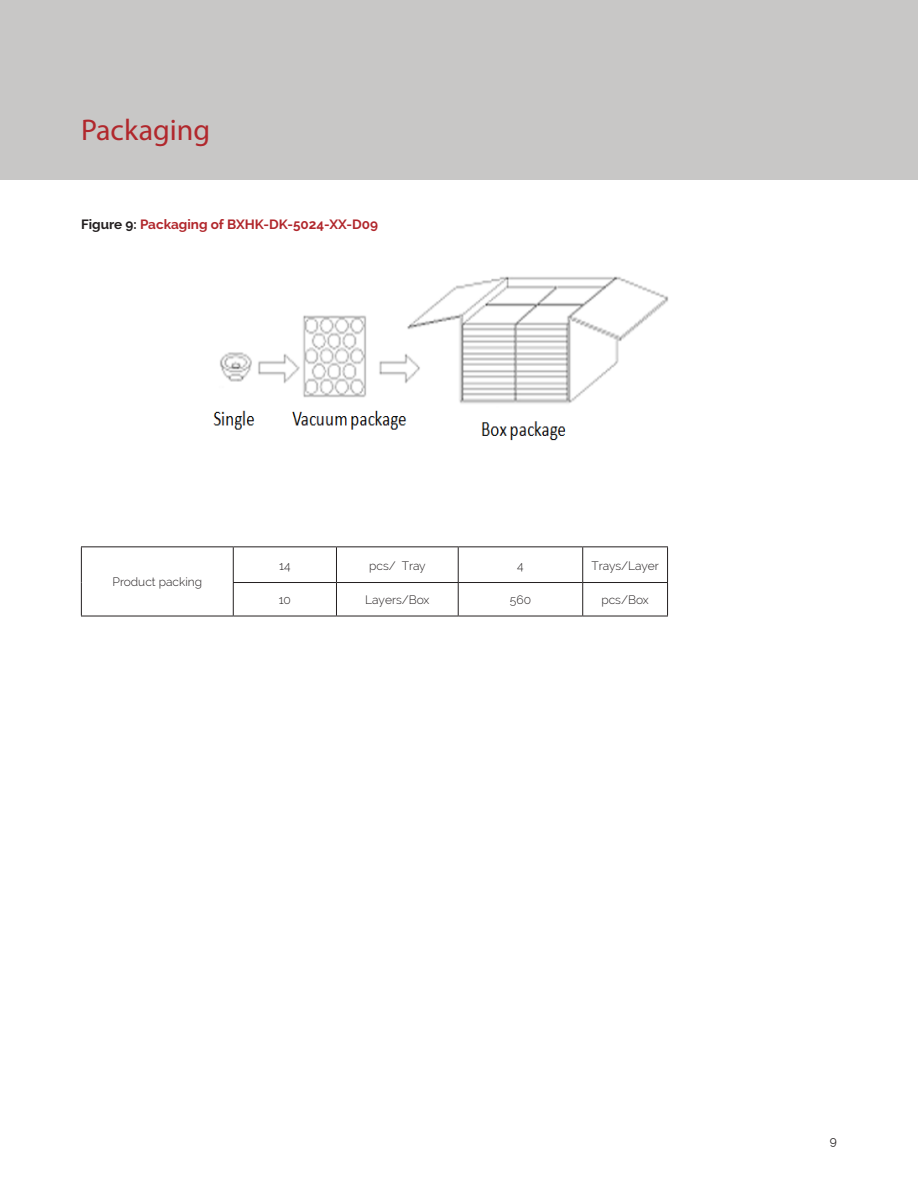
<style>
.page{position:relative;width:918px;height:1188px;background:#fff}
.page>*{position:absolute;margin:0;border:0;box-sizing:border-box;transform-origin:0 0}
.section_header{font:30px "Myriad Pro";color:#b1272c}
.main_text_block{font:700 13.5px "Raleway";color:#b1272c}
.main_text_block-2{font:300 12px "Raleway";color:#231f20}
.t1{font:12px "Raleway";color:#231f20}
.s1{color:#231f20}
</style>
<div class="page">
<div style="left:0;top:0;width:918px;height:180px;background:#c8c7c6"></div>
<img style="left:213px;top:276px;width:456px;height:165px">
<hr style="left:81px;top:546px;width:152px;height:1px;background:#231f20">
<hr style="left:81px;top:547px;width:1px;height:36px;background:#231f20">
<hr style="left:81px;top:583px;width:1px;height:33px;background:#231f20">
<hr style="left:233px;top:546px;width:103px;height:1px;background:#231f20">
<hr style="left:233px;top:547px;width:1px;height:35px;background:#231f20">
<hr style="left:336px;top:546px;width:122px;height:1px;background:#231f20">
<hr style="left:336px;top:547px;width:1px;height:35px;background:#231f20">
<hr style="left:458px;top:546px;width:125px;height:1px;background:#231f20">
<hr style="left:458px;top:547px;width:1px;height:35px;background:#231f20">
<hr style="left:583px;top:546px;width:85px;height:1px;background:#231f20">
<hr style="left:582px;top:547px;width:1px;height:35px;background:#231f20">
<hr style="left:667px;top:547px;width:1px;height:35px;background:#231f20">
<hr style="left:233px;top:582px;width:103px;height:1px;background:#231f20">
<hr style="left:233px;top:583px;width:1px;height:33px;background:#231f20">
<hr style="left:336px;top:582px;width:122px;height:1px;background:#231f20">
<hr style="left:336px;top:583px;width:1px;height:33px;background:#231f20">
<hr style="left:458px;top:582px;width:125px;height:1px;background:#231f20">
<hr style="left:458px;top:583px;width:1px;height:33px;background:#231f20">
<hr style="left:583px;top:582px;width:85px;height:1px;background:#231f20">
<hr style="left:582px;top:583px;width:1px;height:33px;background:#231f20">
<hr style="left:667px;top:583px;width:1px;height:33px;background:#231f20">
<hr style="left:81px;top:616px;width:152px;height:1px;background:#231f20">
<hr style="left:233px;top:616px;width:103px;height:1px;background:#231f20">
<hr style="left:336px;top:616px;width:122px;height:1px;background:#231f20">
<hr style="left:458px;top:616px;width:125px;height:1px;background:#231f20">
<hr style="left:583px;top:616px;width:85px;height:1px;background:#231f20">
<p class="section_header" style="left:81px;top:111px;width:131px">Packaging</p>
<p class="main_text_block" style="left:81px;top:216px;width:299px"><span class="s1">Figure 9:</span> Packaging of BXHK-DK-5024-XX-D09</p>
<p class="main_text_block-2" style="left:113px;top:575px;width:91px">Product packing</p>
<p class="main_text_block-2" style="left:279px;top:558px;width:13px">14</p>
<p class="main_text_block-2" style="left:369px;top:558px;width:58px">pcs/ Tray</p>
<p class="main_text_block-2" style="left:517px;top:558px;width:8px">4</p>
<p class="main_text_block-2" style="left:591px;top:558px;width:69px">Trays/Layer</p>
<p class="main_text_block-2" style="left:279px;top:593px;width:14px">10</p>
<p class="main_text_block-2" style="left:365px;top:593px;width:66px">Layers/Box</p>
<p class="main_text_block-2" style="left:510px;top:593px;width:23px">560</p>
<p class="main_text_block-2" style="left:601px;top:593px;width:49px">pcs/Box</p>
<p class="t1" style="left:830px;top:1134px;width:9px">9</p>
</div>
